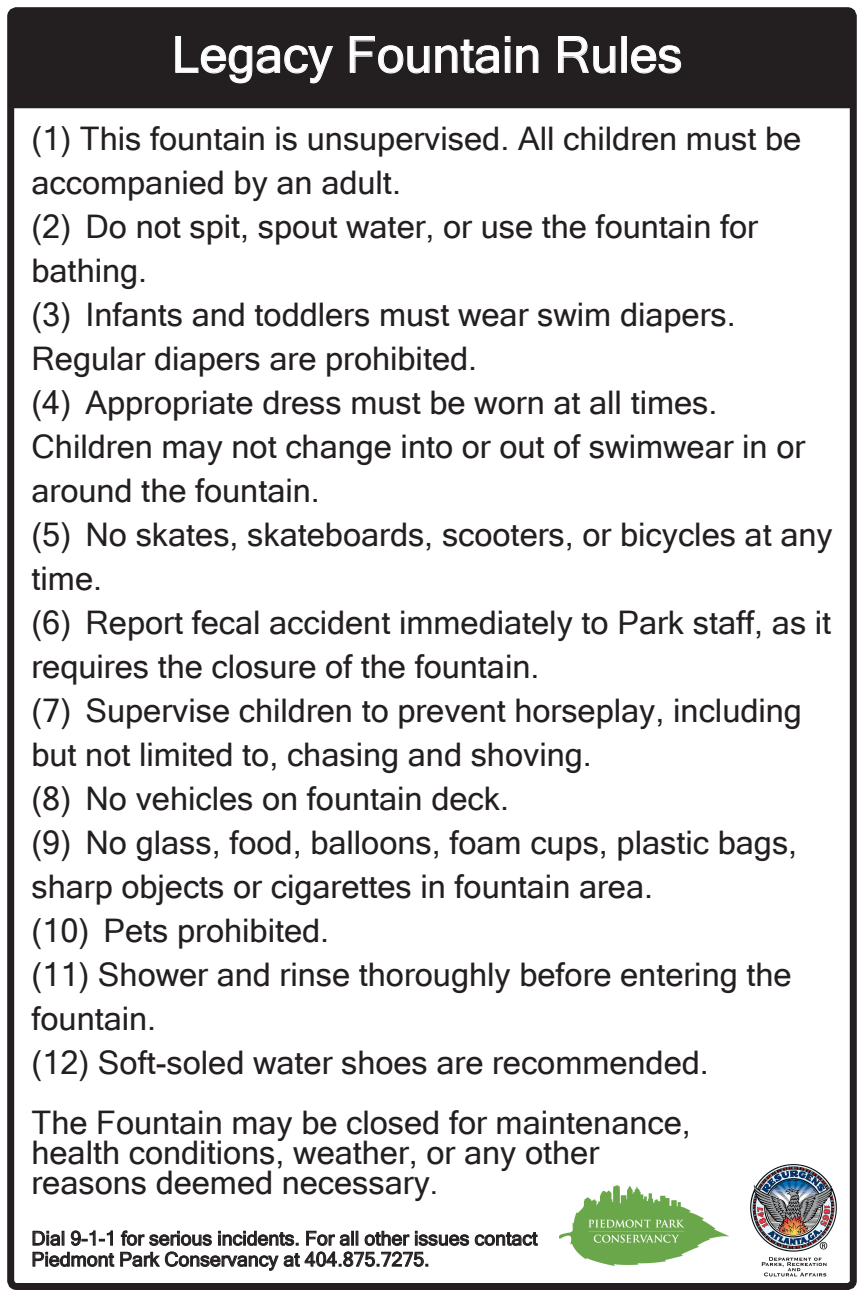
<style>
.page{position:relative;width:864px;height:1296px;background:#fff}
.page>*{position:absolute;margin:0;border:0;box-sizing:border-box;transform-origin:0 0}
.t1{font:50px "Microsoft Sans Serif";color:#fff}
.t2{font:32.5px/44px "Microsoft Sans Serif";color:#231f20}
.t3{font:19.5px "Microsoft Sans Serif";color:#231f20}
.s1{font-size:30px}
</style>
<div class="page">
<svg style="left:32px;top:1230px;width:506px;height:41px"></svg>
<img style="left:560px;top:1185px;width:169px;height:81px">
<img style="left:751px;top:1164px;width:86px;height:113px">
<div style="left:7px;top:7px;width:850px;height:1283px;border:7px solid #231f20;border-radius:6px"></div>
<div style="left:13px;top:11px;width:841px;height:97px;background:#231f20"></div>
<div style="left:13px;top:10px;width:841px;height:98px;border:1px solid #231f20"></div>
<svg style="left:175px;top:36px;width:158px;height:48px"></svg>
<svg style="left:349px;top:36px;width:190px;height:38px"></svg>
<svg style="left:558px;top:36px;width:58px;height:38px"></svg>
<div style="left:621px;top:36px;width:6px;height:37px;border:1px solid #fff"></div>
<svg style="left:631px;top:45px;width:51px;height:29px"></svg>
<p class="t1" style="left:172px;top:26px;width:512px">Legacy Fountain Rules</p>
<p class="t2" style="left:32px;top:117px;width:771px">(1) This fountain is unsupervised. All children must be accompanied by an adult.</p>
<p class="t2" style="left:32px;top:205px;width:728px">(2) Do not spit, spout water, or use the fountain for bathing.</p>
<p class="t2" style="left:32px;top:293px;width:706px">(3) Infants and toddlers must wear swim diapers.</p>
<p class="t2" style="left:32px;top:337px;width:447px">Regular diapers are prohibited.</p>
<p class="t2" style="left:32px;top:381px;width:688px">(4) Appropriate dress must be worn at all times.</p>
<p class="t2" style="left:32px;top:425px;width:775px">Children may not change into or out of swimwear in or around the fountain.</p>
<p class="t2" style="left:32px;top:513px;width:803px">(5) No skates, skateboards, scooters, or bicycles at any time.</p>
<p class="t2" style="left:32px;top:601px;width:801px">(6) Report fecal accident immediately to Park staff, as it requires the closure of the fountain.</p>
<p class="t2" style="left:32px;top:689px;width:772px">(7) Supervise children to prevent horseplay, including but not limited to, chasing and shoving.</p>
<p class="t2" style="left:32px;top:777px;width:479px">(8) No vehicles on fountain deck.</p>
<p class="t2" style="left:32px;top:821px;width:767px">(9) No glass, food, balloons, foam cups, plastic bags, sharp objects or cigarettes in fountain area.</p>
<p class="t2" style="left:32px;top:909px;width:299px">(10) Pets prohibited.</p>
<p class="t2" style="left:32px;top:953px;width:762px">(11) Shower and rinse thoroughly before entering the fountain.</p>
<p class="t2" style="left:32px;top:1041px;width:679px">(12) Soft-soled water shoes are recommended.</p>
<p class="t2" style="left:32px;top:1101px;width:661px">The Fountain may be closed for maintenance,</p>
<p class="t2" style="left:32px;top:1131px;width:569px">health conditions, weather, or any other</p>
<p class="t2" style="left:32px;top:1161px;width:408px">reasons deemed necessary<span class="s1">.</span></p>
<p class="t3" style="left:32px;top:1227px;width:508px">Dial 9-1-1 for serious incidents. For all other issues contact</p>
<p class="t3" style="left:32px;top:1248px;width:400px">Piedmont Park Conservancy at 404.875.7275.</p>
</div>
